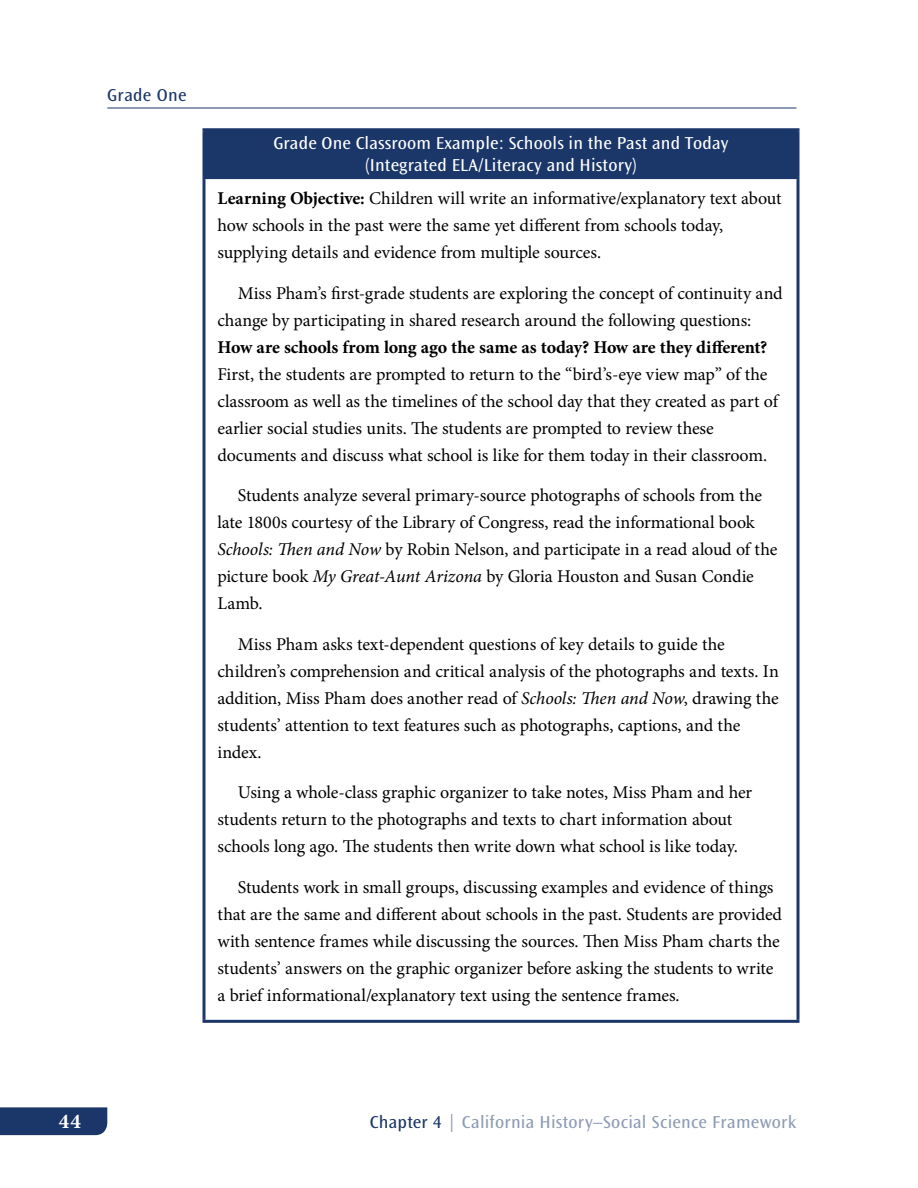
<style>
.page{position:relative;width:918px;height:1188px;background:#fff}
.page>*{position:absolute;margin:0;border:0;box-sizing:border-box;transform-origin:0 0}
.t1{font:700 21px "Minion Pro";color:#fff}
.t2{font:18px "Minion Pro";letter-spacing:-.01em;color:#000}
.t3{font:18px "Ocean Sans MM 403 475";letter-spacing:.01em;color:#fff}
.t4{font:700 18px "Minion Pro";letter-spacing:-.01em;color:#000}
.t5{font:18px "Ocean Sans MM 403 475";letter-spacing:.01em;color:#8d9bb3}
.t6{font:18px "Ocean Sans MM 403 475";letter-spacing:.02em;color:#1b3668}
.s1{font-weight:700}
.s2{font-style:italic}
.s3{color:#1b3668}
</style>
<div class="page">
<div style="left:0;top:1107px;width:107px;height:28px;background:#1b3668"></div>
<hr style="left:107px;top:108px;width:690px;height:1px;background:#1b3668">
<div style="left:204px;top:130px;width:594px;height:48px;background:#1b3668"></div>
<hr style="left:202px;top:128px;width:598px;height:3px;background:#1b3668">
<svg style="left:202px;top:131px;width:2px;height:45px"></svg>
<svg style="left:798px;top:131px;width:2px;height:45px"></svg>
<hr style="left:202px;top:176px;width:598px;height:3px;background:#1b3668">
<svg style="left:202px;top:179px;width:4px;height:841px;background:#53688d"></svg>
<svg style="left:796px;top:179px;width:4px;height:841px;background:#53688d"></svg>
<hr style="left:202px;top:1020px;width:598px;height:3px;background:#1b3668">
<p class="t6" style="left:107px;top:85px;width:81px">Grade One</p>
<p class="t3" style="left:273px;top:133px;width:457px">Grade One Classroom Example: Schools in the Past and Today</p>
<p class="t3" style="left:365px;top:155px;width:273px">(Integrated ELA/Literacy and History)</p>
<p class="t2" style="left:218px;top:186px;width:565px"><span class="s1">Learning Objective:</span> Children will write an informative/explanatory text about</p>
<p class="t2" style="left:218px;top:213px;width:507px">how schools in the past were the same yet different from schools today,</p>
<p class="t2" style="left:218px;top:240px;width:385px">supplying details and evidence from multiple sources.</p>
<p class="t2" style="left:238px;top:281px;width:547px">Miss Pham’s first-grade students are exploring the concept of continuity and</p>
<p class="t2" style="left:218px;top:308px;width:535px">change by participating in shared research around the following questions:</p>
<p class="t4" style="left:218px;top:334px;width:551px">How are schools from long ago the same as today? How are they different?</p>
<p class="t2" style="left:218px;top:362px;width:551px">First, the students are prompted to return to the “bird’s-eye view map” of the</p>
<p class="t2" style="left:218px;top:389px;width:562px">classroom as well as the timelines of the school day that they created as part of</p>
<p class="t2" style="left:218px;top:416px;width:498px">earlier social studies units. The students are prompted to review these</p>
<p class="t2" style="left:218px;top:443px;width:551px">documents and discuss what school is like for them today in their classroom.</p>
<p class="t2" style="left:238px;top:483px;width:526px">Students analyze several primary-source photographs of schools from the</p>
<p class="t2" style="left:218px;top:510px;width:539px">late 1800s courtesy of the Library of Congress, read the informational book</p>
<p class="t2" style="left:218px;top:537px;width:561px"><span class="s2">Schools: Then and Now</span> by Robin Nelson, and participate in a read aloud of the</p>
<p class="t2" style="left:218px;top:564px;width:538px">picture book <span class="s2">My Great-Aunt Arizona</span> by Gloria Houston and Susan Condie</p>
<p class="t2" style="left:218px;top:591px;width:47px">Lamb.</p>
<p class="t2" style="left:238px;top:632px;width:489px">Miss Pham asks text-dependent questions of key details to guide the</p>
<p class="t2" style="left:218px;top:659px;width:563px">children’s comprehension and critical analysis of the photographs and texts. In</p>
<p class="t2" style="left:218px;top:686px;width:563px">addition, Miss Pham does another read of <span class="s2">Schools: Then and Now</span>, drawing the</p>
<p class="t2" style="left:218px;top:713px;width:524px">students’ attention to text features such as photographs, captions, and the</p>
<p class="t2" style="left:218px;top:740px;width:46px">index.</p>
<p class="t2" style="left:238px;top:780px;width:516px">Using a whole-class graphic organizer to take notes, Miss Pham and her</p>
<p class="t2" style="left:218px;top:807px;width:516px">students return to the photographs and texts to chart information about</p>
<p class="t2" style="left:218px;top:834px;width:522px">schools long ago. The students then write down what school is like today.</p>
<p class="t2" style="left:238px;top:875px;width:537px">Students work in small groups, discussing examples and evidence of things</p>
<p class="t2" style="left:218px;top:902px;width:566px">that are the same and different about schools in the past. Students are provided</p>
<p class="t2" style="left:218px;top:929px;width:564px">with sentence frames while discussing the sources. Then Miss Pham charts the</p>
<p class="t2" style="left:218px;top:956px;width:557px">students’ answers on the graphic organizer before asking the students to write</p>
<p class="t2" style="left:218px;top:983px;width:464px">a brief informational/explanatory text using the sentence frames.</p>
<p class="t1" style="left:59px;top:1106px;width:24px">44</p>
<p class="t5" style="left:370px;top:1112px;width:428px"><span class="s3">Chapter 4</span> | California History–Social Science Framework</p>
</div>
